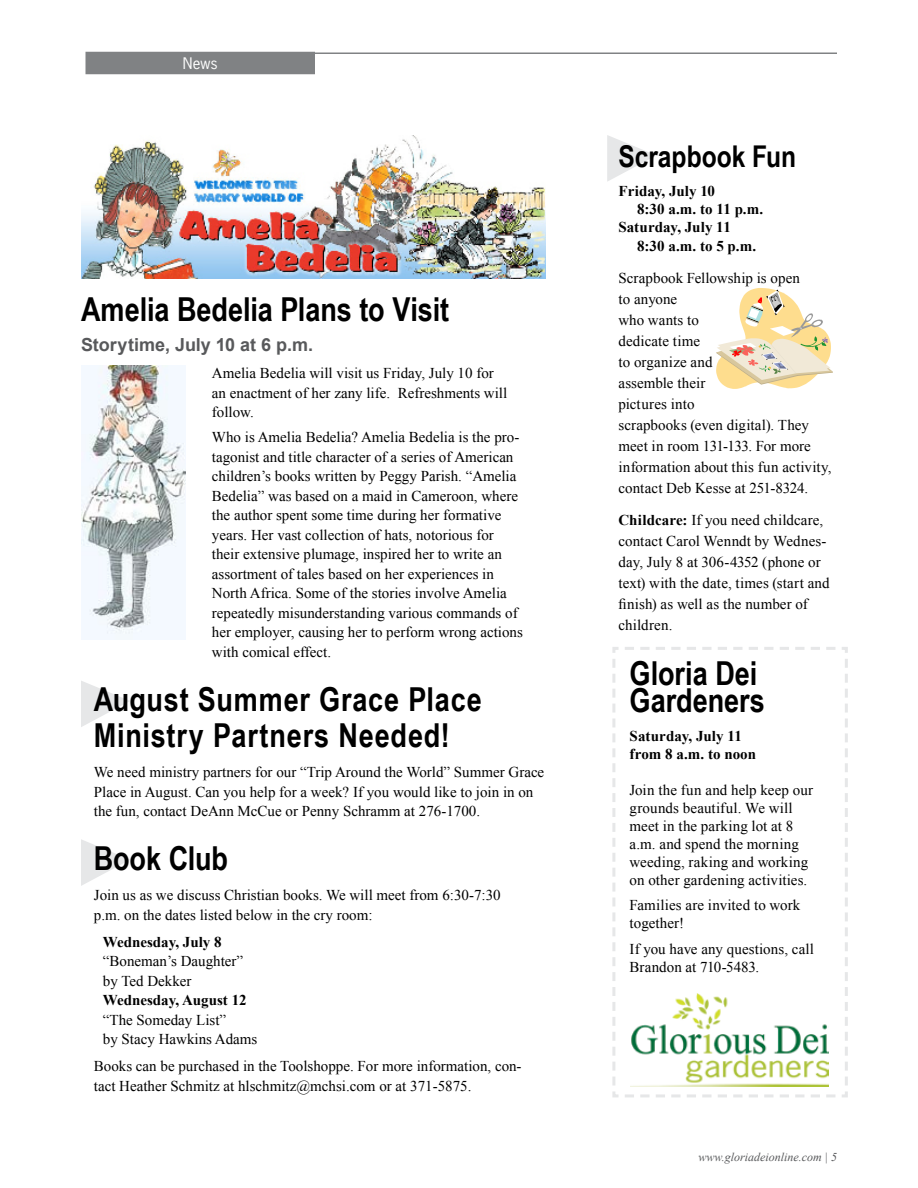
<style>
.page{position:relative;width:918px;height:1188px;background:#fff}
.page>*{position:absolute;margin:0;border:0;box-sizing:border-box;transform-origin:0 0}
.t1{font:700 33px/27px "Arial Narrow";letter-spacing:.005em;color:#000}
.t2{font:700 33px/36px "Arial Narrow";letter-spacing:.025em;color:#000}
.t3{font:700 30px "Arial Narrow";color:#000}
.t4{font:700 18px "Arial";color:#58595b}
.t5{font:15px/19.5px "Times New Roman";color:#000}
.t6{font:700 15px/18px "Times New Roman";color:#000}
.t7{font:15px "News Gothic Std";color:#fff}
.t8{font:italic 12px "Times New Roman";color:#58595b}
.s1{font-weight:700}
</style>
<div class="page">
<svg style="left:612px;top:647px;width:236px;height:451px"></svg>
<hr style="left:94px;top:52px;width:743px;height:2px;background:#808284">
<div style="left:86px;top:52px;width:228px;height:22px;background:#808284"></div>
<svg style="left:716px;top:288px;width:117px;height:101px"></svg>
<svg style="left:607px;top:135px;width:49px;height:46px"></svg>
<img style="left:81px;top:366px;width:105px;height:274px">
<img style="left:81px;top:135px;width:464px;height:144px">
<svg style="left:81px;top:681px;width:48px;height:46px"></svg>
<svg style="left:81px;top:839px;width:49px;height:47px"></svg>
<img style="left:631px;top:993px;width:198px;height:94px">
<p class="t7" style="left:183px;top:54px;width:36px">News</p>
<h1 class="t1" style="left:81px;top:294px;width:370px">Amelia Bedelia Plans to Visit</h1>
<p class="t4" style="left:81px;top:333px;width:234px">Storytime, July 10 at 6 p.m.</p>
<p class="t5" style="left:212px;top:363px;width:297px">Amelia Bedelia will visit us Friday, July 10 for an enactment of her zany life. Refreshments will follow.</p>
<p class="t5" style="left:212px;top:427px;width:312px">Who is Amelia Bedelia? Amelia Bedelia is the pro&shy;tagonist and title character of a series of American children’s books written by Peggy Parish. “Amelia Bedelia” was based on a maid in Cameroon, where the author spent some time during her formative years. Her vast collection of hats, notorious for their extensive plumage, inspired her to write an assortment of tales based on her experiences in North Africa. Some of the stories involve Amelia repeatedly misunderstanding various commands of her employer, causing her to perform wrong actions with comical effect.</p>
<h1 class="t2" style="left:94px;top:680px;width:389px">August Summer Grace Place<br>Ministry Partners Needed!</h1>
<p class="t5" style="left:94px;top:762px;width:452px">We need ministry partners for our “Trip Around the World” Summer Grace<br>Place in August. Can you help for a week? If you would like to join in on the fun, contact DeAnn McCue or Penny Schramm at 276-1700.</p>
<h1 class="t1" style="left:94px;top:843px;width:136px">Book Club</h1>
<p class="t5" style="left:94px;top:885px;width:408px">Join us as we discuss Christian books. We will meet from 6:30-7:30 p.m. on the dates listed below in the cry room:</p>
<p class="t6" style="left:103px;top:933px;width:120px">Wednesday, July 8</p>
<p class="t5" style="left:103px;top:951px;width:142px">“Boneman’s Daughter” by Ted Dekker</p>
<p class="t6" style="left:103px;top:991px;width:145px">Wednesday, August 12</p>
<p class="t5" style="left:103px;top:1010px;width:156px">“The Someday List”<br>by Stacy Hawkins Adams</p>
<p class="t5" style="left:94px;top:1056px;width:429px">Books can be purchased in the Toolshoppe. For more information, con&shy;tact Heather Schmitz at hlschmitz@mchsi.com or at 371-5875.</p>
<h2 class="t3" style="left:618px;top:134px;width:179px">Scrapbook Fun</h2>
<p class="t6" style="left:618px;top:182px;width:98px">Friday, July 10</p>
<p class="t6" style="left:637px;top:200px;width:127px">8:30 a.m. to 11 p.m.</p>
<p class="t6" style="left:618px;top:218px;width:114px">Saturday, July 11</p>
<p class="t6" style="left:637px;top:237px;width:120px">8:30 a.m. to 5 p.m.</p>
<p class="t5" style="left:618px;top:267px;width:215px;line-height:21px">Scrapbook Fellowship is open<br>to anyone<br>who wants to<br>dedicate time<br>to organize and<br>assemble their<br>pictures into<br>scrapbooks (even digital). They meet in room 131-133. For more information about this fun activity, contact Deb Kesse at 251-8324.</p>
<p class="t5" style="left:618px;top:509px;width:213px;line-height:21px"><span class="s1">Childcare:</span> If you need childcare, contact Carol Wenndt by Wednes&shy;day, July 8 at 306-4352 (phone or text) with the date, times (start and finish) as well as the number of children.</p>
<h1 class="t1" style="left:630px;top:658px;width:137px">Gloria Dei<br>Gardeners</h1>
<p class="t6" style="left:630px;top:726px;width:128px">Saturday, July 11 from 8 a.m. to noon</p>
<p class="t5" style="left:630px;top:780px;width:185px;line-height:18px">Join the fun and help keep our grounds beautiful. We will meet in the parking lot at 8 a.m. and spend the morning weeding, raking and working on other gardening activities.</p>
<p class="t5" style="left:630px;top:896px;width:172px;line-height:18px">Families are invited to work together!</p>
<p class="t5" style="left:630px;top:939px;width:186px;line-height:18px">If you have any questions, call<br>Brandon at 710-5483.</p>
<p class="t8" style="left:699px;top:1148px;width:131px">www.gloriadeionline.com |</p>
</div>
